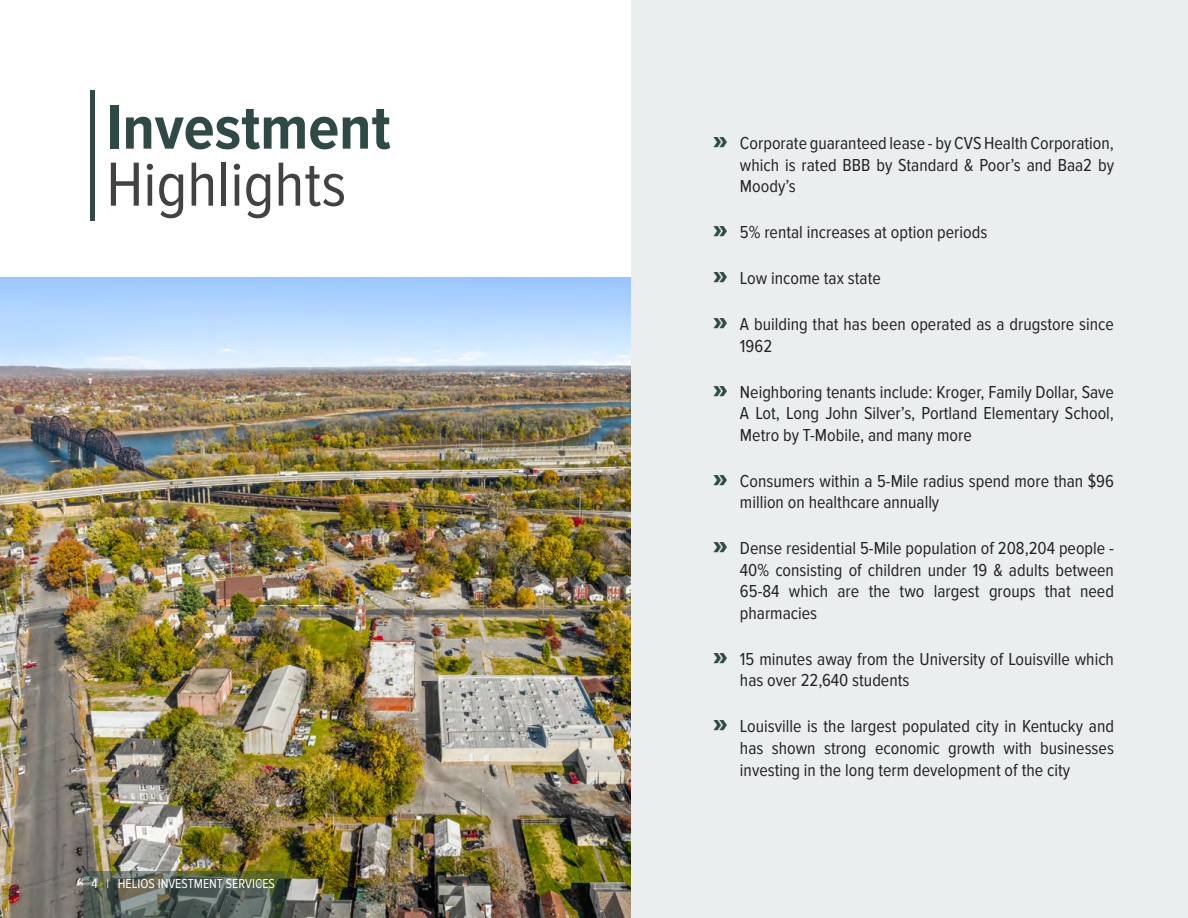
<style>
.page{position:relative;width:1188px;height:918px;background:#fff}
.page>*{position:absolute;margin:0;border:0;box-sizing:border-box;transform-origin:0 0}
.t1{font:700 64.5px "Proxima Nova Cond";color:#2f4a46}
.t2{font:64.5px "Proxima Nova Cond";color:#424143}
.t3{font:18px/21.6px "Proxima Nova Cond";color:#222;text-align:justify}
.t4{font:13.5px "Proxima Nova Cond";color:#fff}
.s1{font-weight:900;font-size:28.5px;color:#2f4a46}
</style>
<div class="page">
<img style="left:0;top:277px;width:632px;height:641px">
<div style="left:632px;top:0;width:556px;height:918px;background:#eaeeef"></div>
<div style="left:90px;top:90px;width:5px;height:130px;background:#2f4a46"></div>
<svg style="left:83px;top:871px;width:202px;height:47px"></svg>
<h1 class="t1" style="left:106px;top:91px;width:286px">Investment</h1>
<h1 class="t2" style="left:106px;top:148px;width:242px">Highlights</h1>
<p class="t4" style="left:92px;top:876px;width:185px">4 | HELIOS INVESTMENT SERVICES</p>
<p class="t3" style="left:740px;top:133px;width:376px;text-indent:-27px"><span class="s1">»</span> Corporate guaranteed lease - by CVS Health Corporation, which is rated BBB by Standard &amp; Poor’s and Baa2 by Moody’s</p>
<p class="t3" style="left:713px;top:222px;width:276px"><span class="s1">»</span> 5% rental increases at option periods</p>
<p class="t3" style="left:713px;top:268px;width:169px"><span class="s1">»</span> Low income tax state</p>
<p class="t3" style="left:740px;top:314px;width:376px;text-indent:-27px"><span class="s1">»</span> A building that has been operated as a drugstore since<br>1962</p>
<p class="t3" style="left:740px;top:381px;width:376px;text-indent:-27px"><span class="s1">»</span> Neighboring tenants include: Kroger, Family Dollar, Save A Lot, Long John Silver’s, Portland Elementary School, Metro by T-Mobile, and many more</p>
<p class="t3" style="left:740px;top:470px;width:376px;text-indent:-27px"><span class="s1">»</span> Consumers within a 5-Mile radius spend more than $96 million on healthcare annually</p>
<p class="t3" style="left:740px;top:538px;width:376px;text-indent:-27px"><span class="s1">»</span> Dense residential 5-Mile population of 208,204 people - 40% consisting of children under 19 &amp; adults between 65-84 which are the two largest groups that need pharmacies</p>
<p class="t3" style="left:740px;top:648px;width:376px;text-indent:-27px"><span class="s1">»</span> 15 minutes away from the University of Louisville which has over 22,640 students</p>
<p class="t3" style="left:740px;top:716px;width:376px;text-indent:-27px"><span class="s1">»</span> Louisville is the largest populated city in Kentucky and has shown strong economic growth with businesses investing in the long term development of the city</p>
</div>
